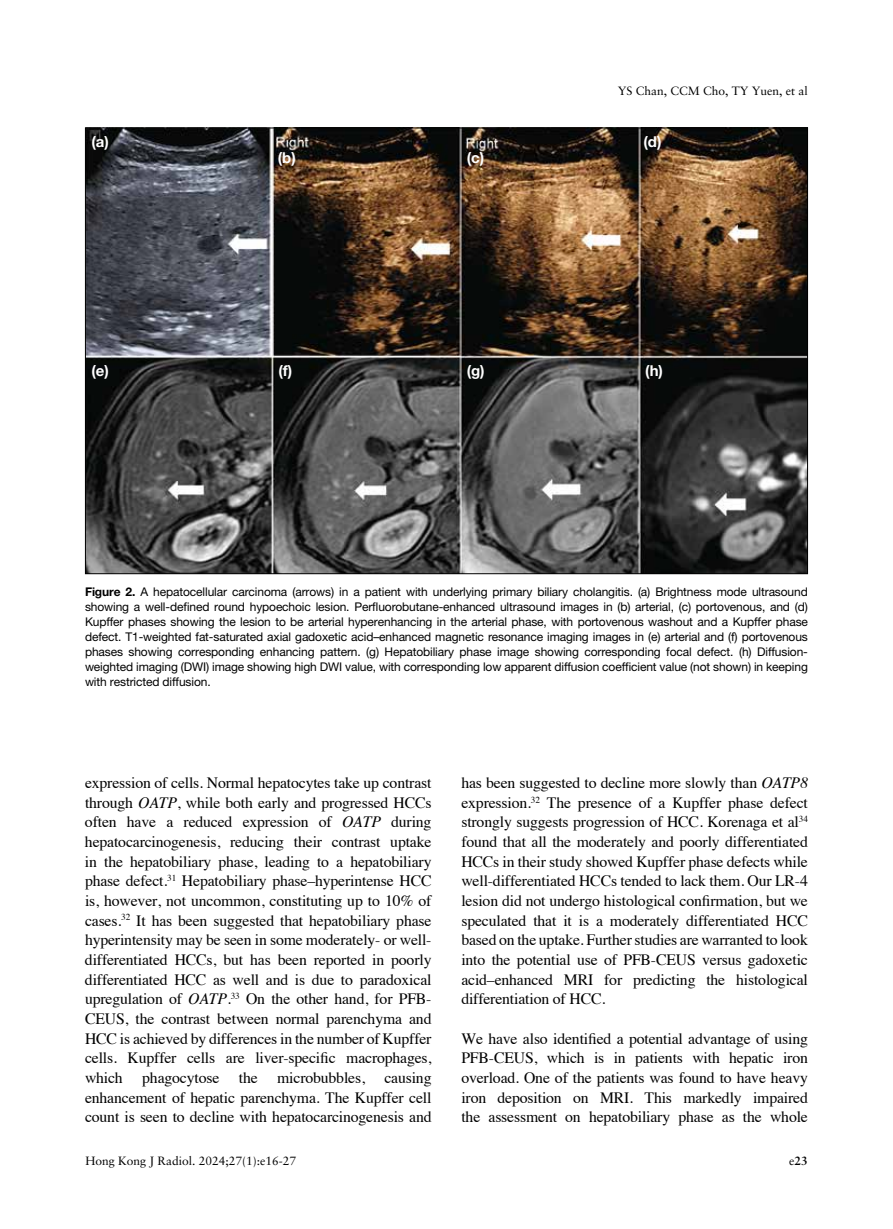
<style>
.page{position:relative;width:893px;height:1229px;background:#fff}
.page>*{position:absolute;margin:0;border:0;box-sizing:border-box;transform-origin:0 0}
.t1{font:15.75px/19.6px "Times";letter-spacing:-.01em;color:#000;text-align:justify}
.t2{font:700 15px "Helvetica Neue";color:#fff}
.t3{font:12px/15px "Helvetica Neue";letter-spacing:-.01em;color:#000;text-align:justify}
.t4{font:12px "Sabon";color:#000}
.t5{font:700 12px "Sabon";color:#000}
.s1{font-weight:700}
.s2{font-style:italic}
.s3{font-weight:400}
</style>
<div class="page">
<img style="left:87px;top:130px;width:719px;height:442px">
<p class="t2" style="left:91px;top:132px;width:19px">(a)</p>
<p class="t2" style="left:278px;top:149px;width:20px">(b)</p>
<p class="t2" style="left:467px;top:149px;width:19px">(c)</p>
<p class="t4" style="left:618px;top:84px;width:192px">YS Chan, CCM Cho, TY Yuen, et al</p>
<p class="t2" style="left:643px;top:132px;width:20px">(d)</p>
<p class="t2" style="left:91px;top:362px;width:19px">(e)</p>
<p class="t2" style="left:278px;top:362px;width:15px">(f)</p>
<p class="t2" style="left:467px;top:362px;width:20px">(g)</p>
<p class="t2" style="left:645px;top:362px;width:19px">(h)</p>
<p class="t3" style="left:85px;top:584px;width:724px"><span class="s1">Figure 2.</span> A hepatocellular carcinoma (arrows) in a patient with underlying primary biliary cholangitis. (a) Brightness mode ultrasound showing a well-defined round hypoechoic lesion. Perfluorobutane-enhanced ultrasound images in (b) arterial, (c) portovenous, and (d)<br>Kupffer phases showing the lesion to be arterial hyperenhancing in the arterial phase, with portovenous washout and a Kupffer phase defect. T1-weighted fat-saturated axial gadoxetic acid–enhanced magnetic resonance imaging images in (e) arterial and (f) portovenous phases showing corresponding enhancing pattern. (g) Hepatobiliary phase image showing corresponding focal defect. (h) Diffusion&shy;weighted imaging (DWI) image showing high DWI value, with corresponding low apparent diffusion coefficient value (not shown) in keeping with restricted diffusion.</p>
<p class="t1" style="left:85px;top:772px;width:348px">expression of cells. Normal hepatocytes take up contrast through <span class="s2">OATP</span>, while both early and progressed HCCs often have a reduced expression of <span class="s2">OATP</span> during hepatocarcinogenesis, reducing their contrast uptake in the hepatobiliary phase, leading to a hepatobiliary phase defect.<sup>31</sup> Hepatobiliary phase–hyperintense HCC is, however, not uncommon, constituting up to 10% of cases.<sup>32</sup> It has been suggested that hepatobiliary phase hyperintensity may be seen in some moderately- or well&shy;differentiated HCCs, but has been reported in poorly differentiated HCC as well and is due to paradoxical upregulation of <span class="s2">OATP</span>.<sup>33</sup> On the other hand, for PFB-CEUS, the contrast between normal parenchyma and HCC is achieved by differences in the number of Kupffer cells. Kupffer cells are liver-specific macrophages, which phagocytose the microbubbles, causing enhancement of hepatic parenchyma. The Kupffer cell count is seen to decline with hepatocarcinogenesis and</p>
<p class="t1" style="left:461px;top:772px;width:348px">has been suggested to decline more slowly than <span class="s2">OATP8 </span>expression.<sup>32</sup> The presence of a Kupffer phase defect strongly suggests progression of HCC. Korenaga et al<sup>34 </sup>found that all the moderately and poorly differentiated HCCs in their study showed Kupffer phase defects while well-differentiated HCCs tended to lack them. Our LR-4 lesion did not undergo histological confirmation, but we speculated that it is a moderately differentiated HCC based on the uptake. Further studies are warranted to look into the potential use of PFB-CEUS versus gadoxetic acid–enhanced MRI for predicting the histological differentiation of HCC.</p>
<p class="t1" style="left:461px;top:1027px;width:348px">We have also identified a potential advantage of using PFB-CEUS, which is in patients with hepatic iron overload. One of the patients was found to have heavy iron deposition on MRI. This markedly impaired the assessment on hepatobiliary phase as the whole</p>
<p class="t4" style="left:85px;top:1153px;width:212px">Hong Kong J Radiol. 2024;27(1):e16-27</p>
<p class="t5" style="left:789px;top:1153px;width:20px"><span class="s3">e</span>23</p>
</div>
